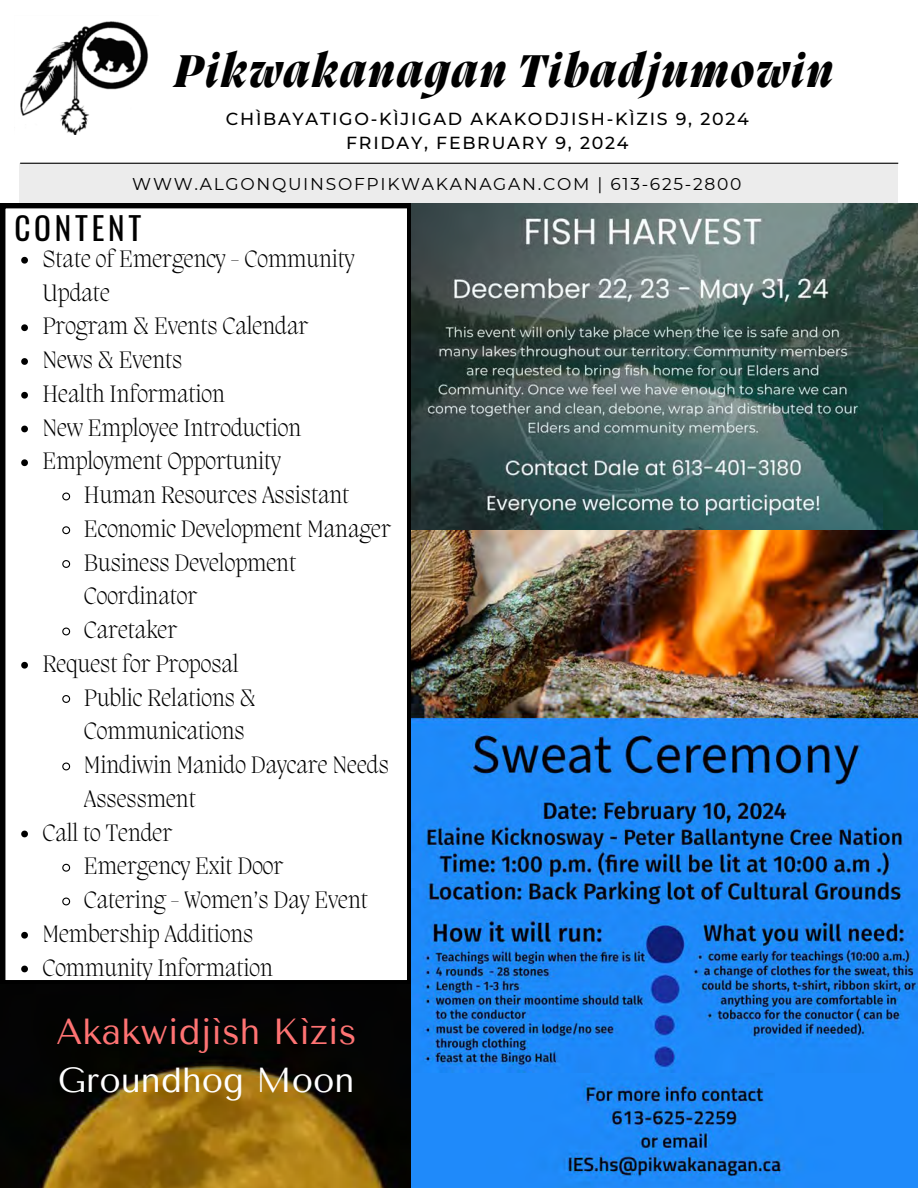
<style>
.page{position:relative;width:918px;height:1188px;background:#fff}
.page>*{position:absolute;margin:0;border:0;box-sizing:border-box;transform-origin:0 0}
.t1{font:italic 800 46.95px "Migra";letter-spacing:.04em;color:#000}
.t2{font:36.15px "Tenor Sans";color:#ff7373}
.t3{font:34.65px "Tenor Sans";color:#fff}
.t4{font:31.2px "Oswald";letter-spacing:.12em;color:#000}
.t5{font:200 24.45px/33.8px "Migra";color:#000}
.t6{font:500 17.4px/23.7px "Montserrat";letter-spacing:.1em;color:#000;text-align:center}
.t7{font:17.1px "Montserrat";letter-spacing:.1em;color:#000}
</style>
<div class="page">
<img style="left:20px;top:21px;width:129px;height:114px">
<div style="left:19px;top:164px;width:878px;height:40px;background:#ececec"></div>
<hr style="left:20px;top:203px;width:878px;height:1px;background:#000">
<hr style="left:20px;top:163px;width:878px;height:1px;background:#000">
<svg style="left:1px;top:204px;width:410px;height:781px"></svg>
<img style="left:412px;top:204px;width:506px;height:984px">
<img style="left:0;top:985px;width:411px;height:203px">
<svg style="left:21px;top:257px;width:7px;height:7px"></svg>
<svg style="left:21px;top:324px;width:7px;height:7px"></svg>
<svg style="left:21px;top:358px;width:7px;height:7px"></svg>
<svg style="left:21px;top:392px;width:7px;height:7px"></svg>
<svg style="left:21px;top:426px;width:7px;height:6px"></svg>
<svg style="left:21px;top:459px;width:7px;height:7px"></svg>
<svg style="left:61px;top:492px;width:10px;height:9px"></svg>
<svg style="left:61px;top:525px;width:10px;height:10px"></svg>
<svg style="left:61px;top:559px;width:10px;height:10px"></svg>
<svg style="left:61px;top:627px;width:10px;height:9px"></svg>
<svg style="left:21px;top:662px;width:7px;height:7px"></svg>
<svg style="left:61px;top:694px;width:10px;height:10px"></svg>
<svg style="left:61px;top:762px;width:10px;height:9px"></svg>
<svg style="left:21px;top:831px;width:7px;height:6px"></svg>
<svg style="left:61px;top:863px;width:10px;height:9px"></svg>
<svg style="left:61px;top:897px;width:10px;height:9px"></svg>
<svg style="left:21px;top:932px;width:7px;height:7px"></svg>
<svg style="left:21px;top:966px;width:7px;height:6px"></svg>
<p class="t1" style="left:174px;top:48px;width:661px">Pikwakanagan Tibadjumowin</p>
<p class="t6" style="left:226px;top:107px;width:524px">CHÌBAYATIGO-KÌJIGAD AKAKODJISH-KÌZIS 9, 2024<br>FRIDAY, FEBRUARY 9, 2024</p>
<p class="t7" style="left:132px;top:173px;width:611px">WWW.ALGONQUINSOFPIKWAKANAGAN.COM | 613-625-2800</p>
<h5 class="t4" style="left:14px;top:204px;width:128px">CONTENT</h5>
<p class="t5" style="left:42px;top:244px;width:314px">State of Emergency - Community<br>Update</p>
<h3 class="t5" style="left:42px;top:311px;width:267px">Program &amp; Events Calendar</h3>
<p class="t5" style="left:42px;top:345px;width:141px">News &amp; Events</p>
<p class="t5" style="left:42px;top:379px;width:184px">Health Information</p>
<p class="t5" style="left:42px;top:413px;width:260px">New Employee Introduction</p>
<p class="t5" style="left:42px;top:446px;width:240px">Employment Opportunity</p>
<p class="t5" style="left:84px;top:480px;width:267px">Human Resources Assistant</p>
<p class="t5" style="left:84px;top:514px;width:308px">Economic Development Manager</p>
<p class="t5" style="left:84px;top:548px;width:214px">Business Development<br>Coordinator</p>
<p class="t5" style="left:84px;top:615px;width:95px">Caretaker</p>
<p class="t5" style="left:42px;top:649px;width:198px">Request for Proposal</p>
<p class="t5" style="left:84px;top:683px;width:173px">Public Relations &amp;<br>Communications</p>
<p class="t5" style="left:84px;top:750px;width:307px">Mindiwin Manido Daycare Needs<br>Assessment</p>
<p class="t5" style="left:42px;top:818px;width:131px">Call to Tender</p>
<p class="t5" style="left:84px;top:851px;width:201px">Emergency Exit Door</p>
<p class="t5" style="left:84px;top:885px;width:286px">Catering - Women’s Day Event</p>
<p class="t5" style="left:42px;top:919px;width:212px">Membership Additions</p>
<p class="t5" style="left:42px;top:953px;width:232px">Community Information</p>
<p class="t2" style="left:56px;top:1011px;width:302px">Akakwidjìsh Kìzis</p>
<p class="t3" style="left:58px;top:1060px;width:298px">Groundhog Moon</p>
</div>
